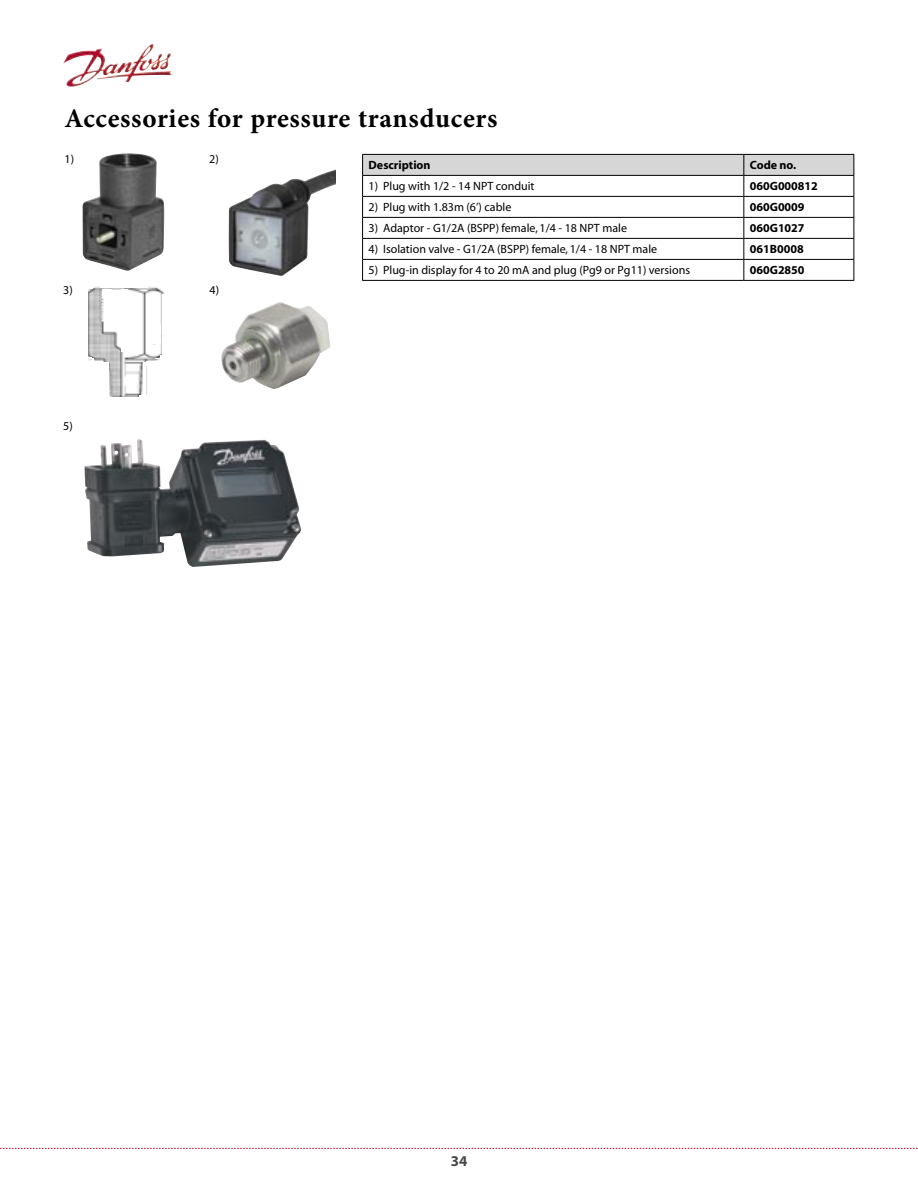
<style>
.page{position:relative;width:918px;height:1188px;background:#fff}
.page>*{position:absolute;margin:0;border:0;box-sizing:border-box;transform-origin:0 0}
.t1{font:700 27px "Minion Pro";letter-spacing:.025em;color:#000}
.t2{font:700 15px "Myriad Pro";color:#484848}
.t3{font:12px "Myriad";color:#000}
.t4{font:700 12px "Myriad";color:#000}
</style>
<div class="page">
<img style="left:63px;top:44px;width:109px;height:43px">
<svg style="left:0;top:1148px;width:918px;height:1px"></svg>
<svg style="left:362px;top:154px;width:493px;height:126px"></svg>
<hr style="left:362px;top:280px;width:382px;height:1px;background:#000">
<hr style="left:744px;top:280px;width:110px;height:1px;background:#000">
<img style="left:229px;top:170px;width:106px;height:106px">
<img style="left:221px;top:302px;width:109px;height:87px">
<img style="left:82px;top:153px;width:82px;height:118px">
<img style="left:88px;top:286px;width:76px;height:111px">
<div style="left:100px;top:277px;width:48px;height:11px;background:#fff"></div>
<hr style="left:77px;top:285px;width:16px;height:4px;background:#fff">
<svg style="left:88px;top:357px;width:5px;height:5px"></svg>
<div style="left:103px;top:289px;width:9px;height:8px;background:#fff"></div>
<div style="left:122px;top:289px;width:6px;height:63px;background:#fff"></div>
<div style="left:147px;top:325px;width:14px;height:19px;background:#fff"></div>
<div style="left:162px;top:294px;width:11px;height:64px;background:#fff"></div>
<div style="left:160px;top:356px;width:13px;height:48px;background:#fff"></div>
<div style="left:103px;top:363px;width:6px;height:41px;background:#fff"></div>
<hr style="left:146px;top:362px;width:17px;height:4px;background:#fff">
<hr style="left:144px;top:362px;width:2px;height:41px;background:#fff">
<hr style="left:139px;top:396px;width:25px;height:3px;background:#fff">
<img style="left:84px;top:439px;width:217px;height:128px">
<h1 class="t1" style="left:64px;top:102px;width:435px">Accessories for pressure transducers</h1>
<p class="t4" style="left:369px;top:159px;width:64px">Description</p>
<p class="t4" style="left:750px;top:159px;width:48px">Code no.</p>
<p class="t3" style="left:369px;top:180px;width:168px">1) Plug with 1/2 - 14 NPT conduit</p>
<p class="t4" style="left:750px;top:180px;width:70px">060G000812</p>
<p class="t3" style="left:369px;top:201px;width:144px">2) Plug with 1.83m (6’) cable</p>
<p class="t4" style="left:750px;top:201px;width:56px">060G0009</p>
<p class="t3" style="left:369px;top:222px;width:260px">3) Adaptor - G1/2A (BSPP) female, 1/4 - 18 NPT male</p>
<p class="t4" style="left:750px;top:222px;width:56px">060G1027</p>
<p class="t3" style="left:369px;top:243px;width:290px">4) Isolation valve - G1/2A (BSPP) female, 1/4 - 18 NPT male</p>
<p class="t4" style="left:750px;top:243px;width:55px">061B0008</p>
<p class="t3" style="left:369px;top:264px;width:323px">5) Plug-in display for 4 to 20 mA and plug (Pg9 or Pg11) versions</p>
<p class="t4" style="left:750px;top:264px;width:56px">060G2850</p>
<p class="t3" style="left:65px;top:153px;width:11px">1)</p>
<p class="t3" style="left:209px;top:153px;width:11px">2)</p>
<p class="t3" style="left:63px;top:284px;width:11px">3)</p>
<p class="t3" style="left:210px;top:284px;width:11px">4)</p>
<p class="t3" style="left:63px;top:420px;width:11px">5)</p>
<p class="t2" style="left:451px;top:1152px;width:18px">34</p>
</div>
